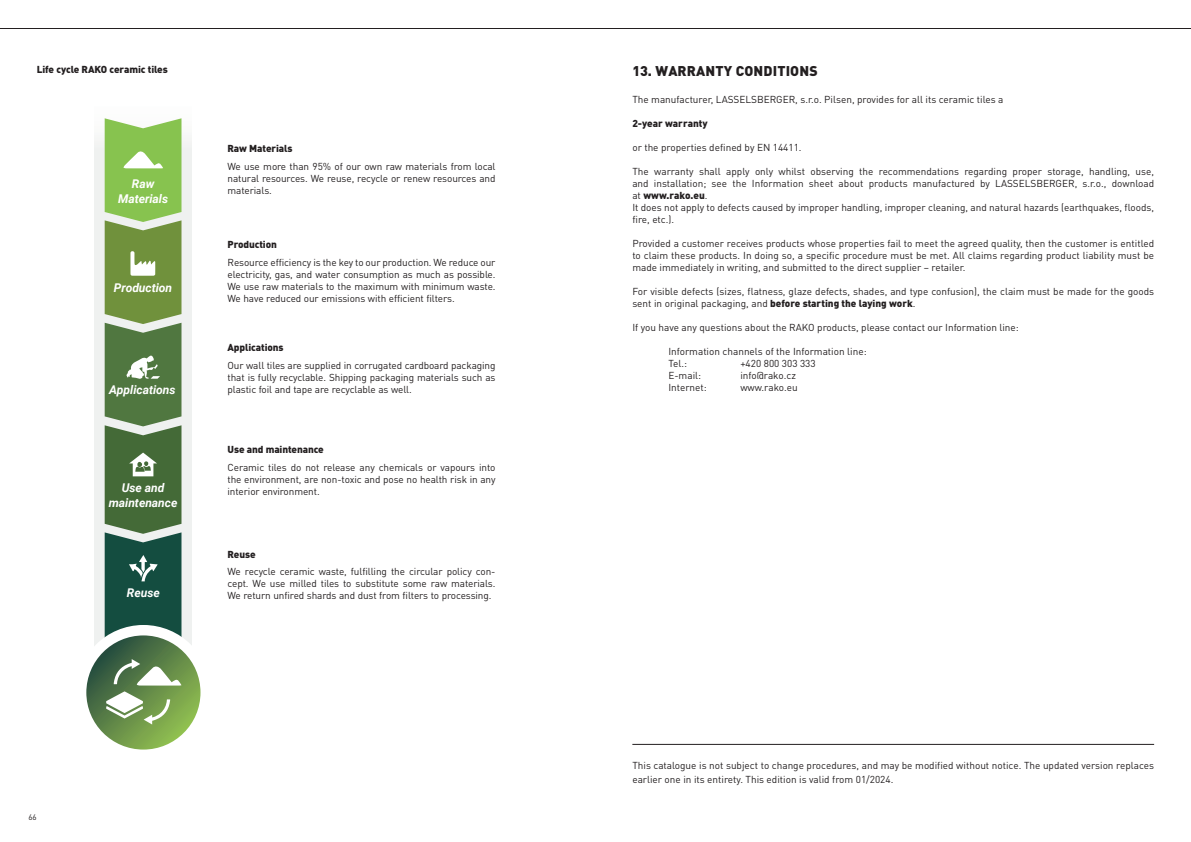
<style>
.page{position:relative;width:1191px;height:842px;background:#fff}
.page>*{position:absolute;margin:0;border:0;box-sizing:border-box;transform-origin:0 0}
.t1{font:900 14px "DIN Pro";letter-spacing:.01em;color:#231f20}
.t2{font:italic 700 12.1px/14.5px "Roboto";color:#fff;text-align:center}
.t3{font:10px/12px "DIN Pro";color:#231f20;text-align:justify}
.t4{font:900 10px "DIN Pro";letter-spacing:-.01em;color:#231f20}
.t5{font:8px "DIN Pro";color:#231f20}
.s1{font-weight:900}
</style>
<div class="page">
<hr style="left:0;top:28px;width:1191px;height:1px;background:#231f20">
<hr style="left:632px;top:744px;width:522px;height:1px;background:#231f20">
<img style="left:95px;top:118px;width:96px;height:527px">
<svg style="left:105px;top:118px;width:76px;height:519px;background:#668e55"></svg>
<div style="left:76px;top:625px;width:135px;height:135px;background:#fff;border-radius:50%"></div>
<svg style="left:86px;top:635px;width:114px;height:114px;background:#61884a"></svg>
<svg style="left:114px;top:659px;width:67px;height:26px"></svg>
<svg style="left:106px;top:691px;width:64px;height:33px"></svg>
<p class="t4" style="left:37px;top:62px;width:132px">Life cycle RAKO ceramic tiles</p>
<p class="t2" style="left:118px;top:176px;width:52px">Raw<br>Materials</p>
<p class="t2" style="left:114px;top:280px;width:60px">Production</p>
<p class="t2" style="left:109px;top:382px;width:68px">Applications</p>
<p class="t2" style="left:109px;top:480px;width:70px">Use and maintenance</p>
<p class="t2" style="left:127px;top:585px;width:34px">Reuse</p>
<p class="t4" style="left:227px;top:142px;width:66px">Raw Materials</p>
<p class="t3" style="left:227px;top:160px;width:269px">We use more than 95% of our own raw materials from local natural resources. We reuse, recycle or renew resources and materials.</p>
<p class="t4" style="left:227px;top:238px;width:51px">Production</p>
<p class="t3" style="left:227px;top:256px;width:269px">Resource efficiency is the key to our production. We reduce our electricity, gas, and water consumption as much as possible.<br>We use raw materials to the maximum with minimum waste.<br>We have reduced our emissions with efficient filters.</p>
<p class="t4" style="left:227px;top:341px;width:58px">Applications</p>
<p class="t3" style="left:227px;top:359px;width:269px">Our wall tiles are supplied in corrugated cardboard packaging that is fully recyclable. Shipping packaging materials such as plastic foil and tape are recyclable as well.</p>
<p class="t4" style="left:227px;top:442px;width:98px">Use and maintenance</p>
<p class="t3" style="left:227px;top:460px;width:269px">Ceramic tiles do not release any chemicals or vapours into the environment, are non-toxic and pose no health risk in any interior environment.</p>
<p class="t4" style="left:227px;top:547px;width:30px">Reuse</p>
<p class="t3" style="left:227px;top:565px;width:269px">We recycle ceramic waste, fulfilling the circular policy con&shy;cept. We use milled tiles to substitute some raw materials.<br>We return unfired shards and dust from filters to processing.</p>
<p class="t5" style="left:28px;top:811px;width:10px">66</p>
<h1 class="t1" style="left:632px;top:61px;width:187px">13. WARRANTY CONDITIONS</h1>
<p class="t3" style="left:632px;top:93px;width:373px">The manufacturer, LASSELSBERGER, s.r.o. Pilsen, provides for all its ceramic tiles a</p>
<p class="t4" style="left:632px;top:116px;width:77px">2-year warranty</p>
<p class="t3" style="left:632px;top:141px;width:171px">or the properties defined by EN 14411.</p>
<p class="t3" style="left:632px;top:165px;width:523px;text-align:left">The warranty shall apply only whilst observing the recommendations regarding proper storage, handling, use, and installation; see the Information sheet about products manufactured by LASSELSBERGER, s.r.o., download at <span class="s1">www.rako.eu</span>.<br>It does not apply to defects caused by improper handling, improper cleaning, and natural hazards (earthquakes, floods, fire, etc.).</p>
<p class="t3" style="left:632px;top:237px;width:523px">Provided a customer receives products whose properties fail to meet the agreed quality, then the customer is entitled to claim these products. In doing so, a specific procedure must be met. All claims regarding product liability must be made immediately in writing, and submitted to the direct supplier – retailer.</p>
<p class="t3" style="left:632px;top:285px;width:523px">For visible defects (sizes, flatness, glaze defects, shades, and type confusion), the claim must be made for the goods sent in original packaging, and <span class="s1">before starting the laying work</span>.</p>
<p class="t3" style="left:632px;top:321px;width:388px">If you have any questions about the RAKO products, please contact our Information line:</p>
<p class="t3" style="left:668px;top:345px;width:200px">Information channels of the Information line:<br>Tel.:</p>
<p class="t3" style="left:740px;top:357px;width:77px">+420 800 303 333</p>
<p class="t3" style="left:668px;top:369px;width:34px">E-mail:</p>
<p class="t3" style="left:740px;top:369px;width:57px">info@rako.cz</p>
<p class="t3" style="left:668px;top:381px;width:40px">Internet:</p>
<p class="t3" style="left:740px;top:381px;width:59px">www.rako.eu</p>
<p class="t3" style="left:632px;top:758px;width:523px;line-height:14px">This catalogue is not subject to change procedures, and may be modified without notice. The updated version replaces earlier one in its entirety. This edition is valid from 01/2024.</p>
</div>
